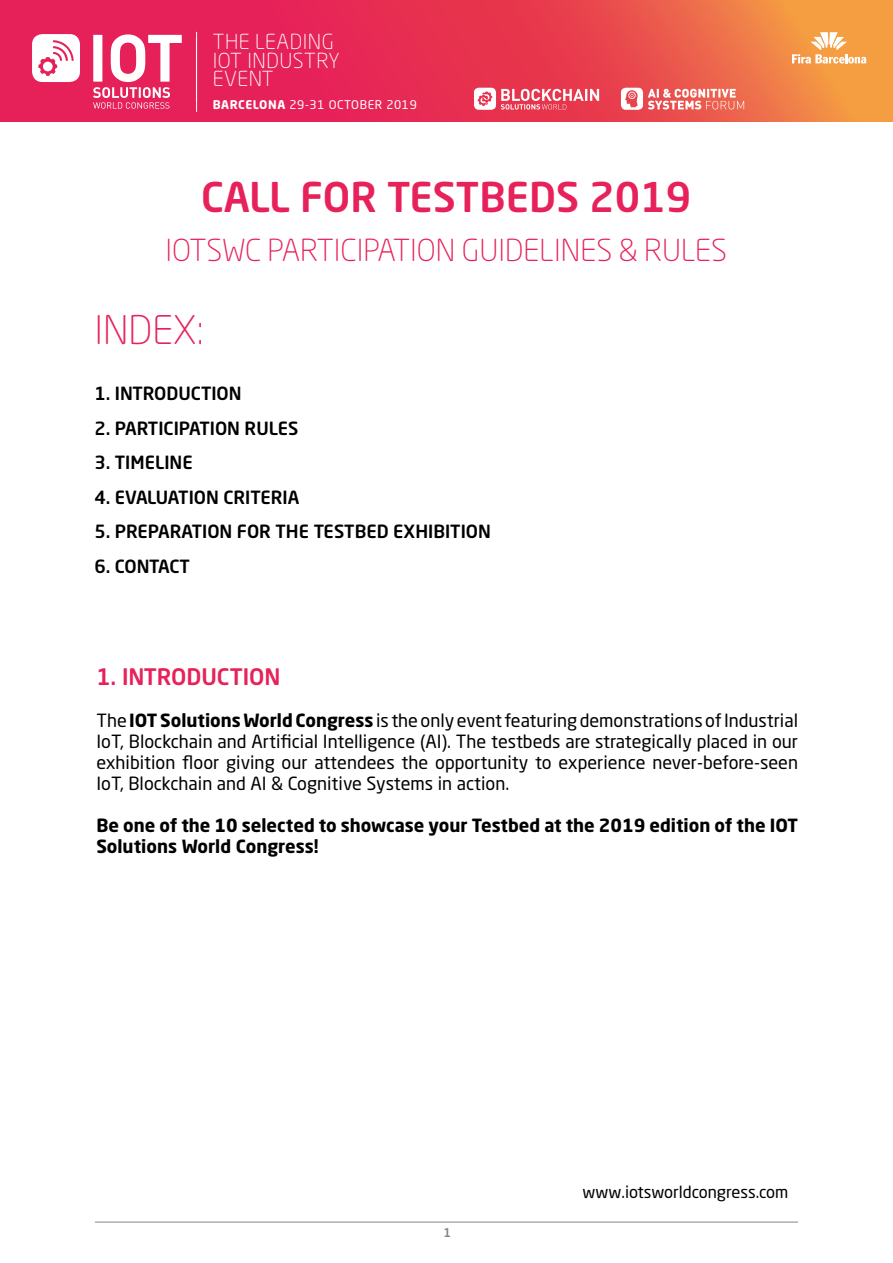
<style>
.page{position:relative;width:893px;height:1263px;background:#fff}
.page>*{position:absolute;margin:0;border:0;box-sizing:border-box;transform-origin:0 0}
.t1{font:500 40.5px "Neo Sans Std";color:#e7215a}
.t2{font:300 39px "Neo Sans Std";color:#e7215a}
.t3{font:300 30px "Neo Sans Std";color:#e7215a}
.t4{font:500 22.5px "Neo Sans Std";color:#e7215a}
.t5{font:300 20.55px/18.8px "Neo Sans Std";letter-spacing:.025em;color:#fff}
.t6{font:18px/21px "Neo Sans Std";color:#000;text-align:justify}
.t7{font:500 18px "Neo Sans Std";color:#000}
.t8{font:700 18px/21px "Neo Sans Std";color:#000}
.t9{font:500 18px "Neo Sans Std";letter-spacing:-.02em;color:#000}
.t10{font:16.5px "Neo Sans Std";color:#000}
.t11{font:500 12px "Neo Sans Std";color:#878787}
.t12{font:11.85px "Neo Sans Std";letter-spacing:.05em;color:#fff}
.s1{font-weight:700}
</style>
<div class="page">
<svg style="left:0;top:0;width:893px;height:121px;background:#e94350"></svg>
<svg style="left:792px;top:32px;width:74px;height:32px"></svg>
<hr style="left:95px;top:1221px;width:703px;height:2px;background:#878787">
<svg style="left:621px;top:88px;width:123px;height:22px"></svg>
<svg style="left:474px;top:88px;width:125px;height:22px"></svg>
<svg style="left:29px;top:34px;width:153px;height:75px"></svg>
<hr style="left:196px;top:32px;width:1px;height:80px;background:#fff">
<p class="t5" style="left:213px;top:32px;width:129px">THE LEADING<br>IOT INDUSTRY<br>EVENT</p>
<p class="t12" style="left:213px;top:97px;width:206px"><span class="s1">BARCELONA</span> 29-31 OCTOBER 2019</p>
<h1 class="t1" style="left:201px;top:171px;width:492px">CALL FOR TESTBEDS 2019</h1>
<h3 class="t3" style="left:165px;top:232px;width:563px">IOTSWC PARTICIPATION GUIDELINES &amp; RULES</h3>
<h2 class="t2" style="left:94px;top:307px;width:111px">INDEX:</h2>
<p class="t7" style="left:94px;top:382px;width:149px">1. INTRODUCTION</p>
<p class="t7" style="left:94px;top:417px;width:205px">2. PARTICIPATION RULES</p>
<p class="t7" style="left:94px;top:451px;width:100px">3. TIMELINE</p>
<p class="t7" style="left:94px;top:486px;width:207px">4. EVALUATION CRITERIA</p>
<p class="t7" style="left:94px;top:520px;width:398px">5. PREPARATION FOR THE TESTBED EXHIBITION</p>
<p class="t9" style="left:94px;top:555px;width:97px">6. CONTACT</p>
<p class="t4" style="left:96px;top:662px;width:186px">1. INTRODUCTION</p>
<p class="t6" style="left:96px;top:710px;width:703px">The <span class="s1">IOT Solutions World Congress</span> is the only event featuring demonstrations of Industrial IoT, Blockchain and Artificial Intelligence (AI). The testbeds are strategically placed in our exhibition floor giving our attendees the opportunity to experience never-before-seen IoT, Blockchain and AI &amp; Cognitive Systems in action.</p>
<p class="t8" style="left:96px;top:814px;width:703px">Be one of the 10 selected to showcase your Testbed at the 2019 edition of the IOT<br>Solutions World Congress!</p>
<p class="t11" style="left:443px;top:1225px;width:9px">1</p>
<p class="t10" style="left:583px;top:1182px;width:207px">www.iotsworldcongress.com</p>
</div>
